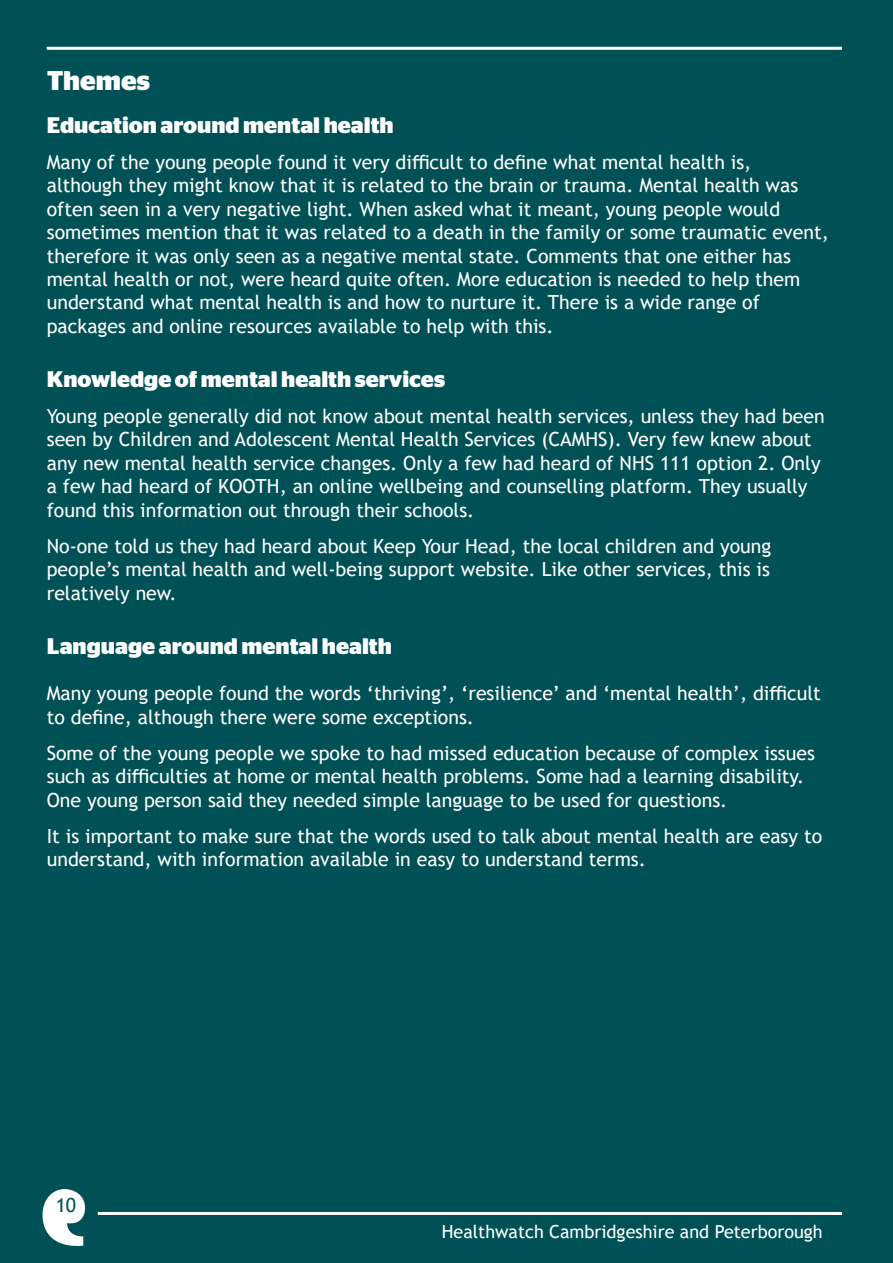
<style>
.page{position:relative;width:893px;height:1263px;background:#005156}
.page>*{position:absolute;margin:0;border:0;box-sizing:border-box;transform-origin:0 0}
.t1{font:700 27px "Stag Sans";color:#fff}
.t2{font:700 22.5px "Stag Sans";color:#fff}
.t3{font:19.5px/23.4px "Trebuchet MS";color:#fff}
.t4{font:19.5px "Trebuchet MS";color:#005156}
.t5{font:18px "Trebuchet MS";color:#fff}
</style>
<div class="page">
<hr style="left:98px;top:1212px;width:744px;height:3px;background:#fff">
<hr style="left:47px;top:47px;width:795px;height:3px;background:#fff">
<svg style="left:42px;top:1189px;width:43px;height:57px"></svg>
<h1 class="t1" style="left:47px;top:65px;width:105px">Themes</h1>
<p class="t2" style="left:47px;top:112px;width:348px">Education around mental health</p>
<p class="t3" style="left:47px;top:150px;width:784px">Many of the young people found it very difficult to define what mental health is, although they might know that it is related to the brain or trauma. Mental health was often seen in a very negative light. When asked what it meant, young people would sometimes mention that it was related to a death in the family or some traumatic event, therefore it was only seen as a negative mental state. Comments that one either has mental health or not, were heard quite often. More education is needed to help them understand what mental health is and how to nurture it. There is a wide range of packages and online resources available to help with this.</p>
<p class="t2" style="left:47px;top:366px;width:400px">Knowledge of mental health services</p>
<p class="t3" style="left:47px;top:404px;width:780px">Young people generally did not know about mental health services, unless they had been seen by Children and Adolescent Mental Health Services (CAMHS). Very few knew about any new mental health service changes. Only a few had heard of NHS 111 option 2. Only a few had heard of KOOTH, an online wellbeing and counselling platform. They usually found this information out through their schools.</p>
<p class="t3" style="left:47px;top:534px;width:726px;text-align:justify">No-one told us they had heard about Keep Your Head, the local children and young people’s mental health and well-being support website. Like other services, this is relatively new.</p>
<p class="t2" style="left:47px;top:633px;width:347px">Language around mental health</p>
<p class="t3" style="left:47px;top:682px;width:776px">Many young people found the words ‘thriving’, ‘resilience’ and ‘mental health’, difficult to define, although there were some exceptions.</p>
<p class="t3" style="left:47px;top:741px;width:770px">Some of the young people we spoke to had missed education because of complex issues such as difficulties at home or mental health problems. Some had a learning disability.<br>One young person said they needed simple language to be used for questions.</p>
<p class="t3" style="left:47px;top:824px;width:777px">It is important to make sure that the words used to talk about mental health are easy to understand, with information available in easy to understand terms.</p>
<p class="t4" style="left:56px;top:1193px;width:22px">10</p>
<p class="t5" style="left:442px;top:1220px;width:382px">Healthwatch Cambridgeshire and Peterborough</p>
</div>
